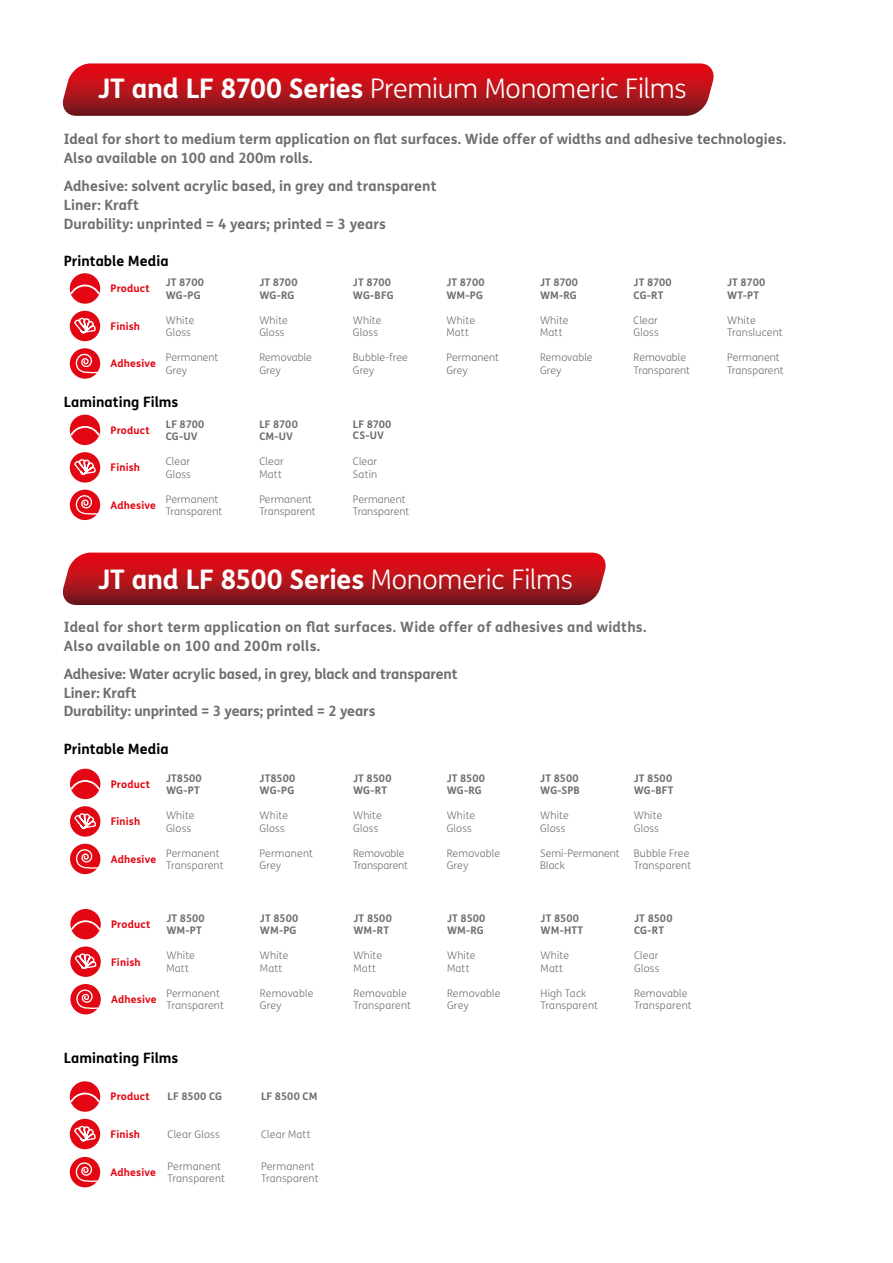
<style>
.page{position:relative;width:893px;height:1263px;background:#fff}
.page>*{position:absolute;margin:0;border:0;box-sizing:border-box;transform-origin:0 0}
.t1{font:300 27px "FS Me";letter-spacing:-.01em;color:#fff}
.t2{font:700 27px "FS Me";letter-spacing:-.01em;color:#fff}
.t3{font:700 14.25px/18.8px "FS Me";letter-spacing:.005em;color:#706f6f}
.t4{font:700 14.25px "FS Me";color:#000}
.t5{font:300 10.5px/12.6px "FS Me";letter-spacing:.01em;color:#706f6f}
.t6{font:700 10.5px/12.6px "FS Me";letter-spacing:.005em;color:#706f6f}
.t7{font:700 10.5px "FS Me";letter-spacing:.015em;color:#e30613}
.t8{font:300 10.5px/12.6px "FS Me";letter-spacing:-.015em;color:#706f6f}
.s1{font-weight:700}
.s2{font-weight:300}
</style>
<div class="page">
<svg style="left:62px;top:63px;width:652px;height:53px;background:#b51820"></svg>
<svg style="left:62px;top:553px;width:544px;height:52px;background:#b4161e"></svg>
<div style="left:70px;top:273px;width:30px;height:31px;background:#e20713;border-radius:50%"></div>
<svg style="left:70px;top:285px;width:30px;height:9px"></svg>
<div style="left:70px;top:311px;width:30px;height:30px;background:#e20713;border-radius:50%"></div>
<svg style="left:73px;top:317px;width:23px;height:20px"></svg>
<div style="left:70px;top:348px;width:30px;height:31px;background:#e20713;border-radius:50%"></div>
<svg style="left:73px;top:352px;width:25px;height:22px"></svg>
<div style="left:70px;top:415px;width:30px;height:30px;background:#e20713;border-radius:50%"></div>
<svg style="left:70px;top:426px;width:30px;height:9px"></svg>
<div style="left:70px;top:452px;width:30px;height:31px;background:#e20713;border-radius:50%"></div>
<svg style="left:73px;top:459px;width:23px;height:20px"></svg>
<div style="left:70px;top:490px;width:30px;height:30px;background:#e20713;border-radius:50%"></div>
<svg style="left:73px;top:493px;width:25px;height:22px"></svg>
<div style="left:70px;top:769px;width:30px;height:30px;background:#e20713;border-radius:50%"></div>
<svg style="left:70px;top:780px;width:30px;height:9px"></svg>
<div style="left:70px;top:806px;width:30px;height:31px;background:#e20713;border-radius:50%"></div>
<svg style="left:73px;top:812px;width:24px;height:21px"></svg>
<div style="left:70px;top:844px;width:30px;height:30px;background:#e20713;border-radius:50%"></div>
<svg style="left:74px;top:847px;width:25px;height:22px"></svg>
<div style="left:70px;top:1081px;width:30px;height:31px;background:#e20713;border-radius:50%"></div>
<svg style="left:70px;top:1092px;width:30px;height:10px"></svg>
<div style="left:70px;top:1119px;width:30px;height:30px;background:#e20713;border-radius:50%"></div>
<svg style="left:73px;top:1125px;width:23px;height:20px"></svg>
<div style="left:70px;top:1157px;width:30px;height:30px;background:#e20713;border-radius:50%"></div>
<svg style="left:73px;top:1160px;width:25px;height:22px"></svg>
<div style="left:70px;top:909px;width:31px;height:30px;background:#e20713;border-radius:50%"></div>
<svg style="left:71px;top:920px;width:30px;height:10px"></svg>
<svg style="left:70px;top:946px;width:31px;height:31px"></svg>
<svg style="left:73px;top:952px;width:24px;height:21px"></svg>
<div style="left:70px;top:984px;width:31px;height:30px;background:#e20713;border-radius:50%"></div>
<svg style="left:74px;top:987px;width:25px;height:22px"></svg>
<h1 class="t1" style="left:98px;top:70px;width:590px"><span class="s1">JT and LF 8700 Series</span> Premium Monomeric Films</h1>
<h2 class="t3" style="left:64px;top:129px;width:724px">Ideal for short to medium term application on flat surfaces. Wide offer of widths and adhesive technologies.<br>Also available on 100 and 200m rolls.</h2>
<h2 class="t3" style="left:64px;top:176px;width:374px">Adhesive: solvent acrylic based, in grey and transparent<br>Liner: Kraft<br>Durability: unprinted = 4 years; printed = 3 years</h2>
<h2 class="t4" style="left:64px;top:250px;width:106px">Printable Media</h2>
<p class="t7" style="left:111px;top:281px;width:41px">Product</p>
<p class="t6" style="left:166px;top:276px;width:40px">JT 8700<br>WG-PG</p>
<p class="t6" style="left:259px;top:276px;width:40px">JT 8700<br>WG-RG</p>
<p class="t6" style="left:353px;top:276px;width:42px">JT 8700<br>WG-BFG</p>
<p class="t6" style="left:446px;top:276px;width:40px">JT 8700<br>WM-PG</p>
<p class="t6" style="left:540px;top:276px;width:40px">JT 8700<br>WM-RG</p>
<p class="t6" style="left:634px;top:276px;width:40px">JT 8700<br>CG-RT</p>
<p class="t6" style="left:727px;top:276px;width:40px">JT 8700<br>WT-PT</p>
<p class="t7" style="left:111px;top:318px;width:31px">Finish</p>
<p class="t5" style="left:166px;top:313px;width:30px">White<br>Gloss</p>
<p class="t5" style="left:259px;top:313px;width:30px">White<br>Gloss</p>
<p class="t5" style="left:353px;top:313px;width:30px">White<br>Gloss</p>
<p class="t5" style="left:446px;top:313px;width:30px">White<br>Matt</p>
<p class="t5" style="left:540px;top:313px;width:30px">White<br>Matt</p>
<p class="t5" style="left:634px;top:313px;width:27px">Clear<br>Gloss</p>
<p class="t5" style="left:727px;top:313px;width:57px">White<br>Translucent</p>
<p class="t7" style="left:111px;top:356px;width:47px">Adhesive</p>
<p class="t5" style="left:166px;top:351px;width:54px">Permanent<br>Grey</p>
<p class="t5" style="left:259px;top:351px;width:54px">Removable<br>Grey</p>
<p class="t5" style="left:353px;top:351px;width:57px">Bubble-free<br>Grey</p>
<p class="t5" style="left:446px;top:351px;width:54px">Permanent<br>Grey</p>
<p class="t5" style="left:540px;top:351px;width:54px">Removable<br>Grey</p>
<p class="t5" style="left:634px;top:351px;width:58px">Removable<br>Transparent</p>
<p class="t5" style="left:727px;top:351px;width:58px">Permanent<br>Transparent</p>
<h2 class="t4" style="left:64px;top:391px;width:116px">Laminating Films</h2>
<p class="t7" style="left:111px;top:422px;width:41px">Product</p>
<p class="t6" style="left:166px;top:417px;width:40px">LF 8700<br>CG-UV</p>
<p class="t6" style="left:259px;top:417px;width:40px">LF 8700<br>CM-UV</p>
<p class="t6" style="left:353px;top:418px;width:40px;line-height:11.1px">LF 8700<br>CS-UV</p>
<p class="t7" style="left:111px;top:459px;width:31px">Finish</p>
<p class="t5" style="left:166px;top:455px;width:27px">Clear<br>Gloss</p>
<p class="t5" style="left:259px;top:455px;width:26px">Clear<br>Matt</p>
<p class="t5" style="left:353px;top:455px;width:26px">Clear<br>Satin</p>
<p class="t7" style="left:111px;top:497px;width:47px">Adhesive</p>
<p class="t5" style="left:166px;top:492px;width:58px">Permanent<br>Transparent</p>
<p class="t5" style="left:259px;top:492px;width:58px">Permanent<br>Transparent</p>
<p class="t5" style="left:353px;top:492px;width:58px">Permanent<br>Transparent</p>
<h1 class="t2" style="left:98px;top:558px;width:477px">JT and LF 8500 Series <span class="s2">Monomeric Films</span></h1>
<h2 class="t3" style="left:64px;top:617px;width:584px">Ideal for short term application on flat surfaces. Wide offer of adhesives and widths.<br>Also available on 100 and 200m rolls.</h2>
<h2 class="t3" style="left:64px;top:664px;width:395px">Adhesive: Water acrylic based, in grey, black and transparent<br>Liner: Kraft<br>Durability: unprinted = 3 years; printed = 2 years</h2>
<h2 class="t4" style="left:64px;top:738px;width:106px">Printable Media</h2>
<p class="t7" style="left:111px;top:776px;width:41px">Product</p>
<p class="t6" style="left:166px;top:771px;width:37px">JT8500<br>WG-PT</p>
<p class="t6" style="left:260px;top:771px;width:37px">JT8500<br>WG-PG</p>
<p class="t6" style="left:353px;top:771px;width:40px">JT 8500<br>WG-RT</p>
<p class="t6" style="left:447px;top:771px;width:40px">JT 8500<br>WG-RG</p>
<p class="t6" style="left:540px;top:771px;width:41px">JT 8500<br>WG-SPB</p>
<p class="t6" style="left:634px;top:771px;width:41px">JT 8500<br>WG-BFT</p>
<p class="t7" style="left:111px;top:813px;width:31px">Finish</p>
<p class="t5" style="left:166px;top:809px;width:30px">White<br>Gloss</p>
<p class="t5" style="left:260px;top:809px;width:30px">White<br>Gloss</p>
<p class="t5" style="left:353px;top:809px;width:30px">White<br>Gloss</p>
<p class="t5" style="left:447px;top:809px;width:30px">White<br>Gloss</p>
<p class="t5" style="left:540px;top:809px;width:30px">White<br>Gloss</p>
<p class="t5" style="left:634px;top:809px;width:30px">White<br>Gloss</p>
<p class="t7" style="left:111px;top:851px;width:47px">Adhesive</p>
<p class="t5" style="left:166px;top:846px;width:59px">Permanent<br>Transparent</p>
<p class="t5" style="left:260px;top:846px;width:55px">Permanent<br>Grey</p>
<p class="t8" style="left:353px;top:846px;width:56px">Removable<br>Transparent</p>
<p class="t5" style="left:447px;top:846px;width:55px">Removable<br>Grey</p>
<p class="t5" style="left:540px;top:846px;width:81px">Semi-Permanent<br>Black</p>
<p class="t5" style="left:634px;top:846px;width:59px">Bubble Free<br>Transparent</p>
<p class="t7" style="left:111px;top:916px;width:41px">Product</p>
<p class="t6" style="left:166px;top:911px;width:40px">JT 8500<br>WM-PT</p>
<p class="t6" style="left:260px;top:911px;width:40px">JT 8500<br>WM-PG</p>
<p class="t6" style="left:354px;top:911px;width:40px">JT 8500<br>WM-RT</p>
<p class="t6" style="left:447px;top:911px;width:40px">JT 8500<br>WM-RG</p>
<p class="t6" style="left:541px;top:911px;width:44px">JT 8500<br>WM-HTT</p>
<p class="t6" style="left:634px;top:911px;width:40px">JT 8500<br>CG-RT</p>
<p class="t7" style="left:111px;top:954px;width:31px">Finish</p>
<p class="t5" style="left:166px;top:949px;width:30px">White<br>Matt</p>
<p class="t5" style="left:260px;top:949px;width:30px">White<br>Matt</p>
<p class="t5" style="left:354px;top:949px;width:30px">White<br>Matt</p>
<p class="t5" style="left:447px;top:949px;width:30px">White<br>Matt</p>
<p class="t5" style="left:541px;top:949px;width:30px">White<br>Matt</p>
<p class="t5" style="left:634px;top:949px;width:27px">Clear<br>Gloss</p>
<p class="t7" style="left:111px;top:991px;width:47px">Adhesive</p>
<p class="t5" style="left:166px;top:986px;width:59px">Permanent<br>Transparent</p>
<p class="t5" style="left:260px;top:986px;width:55px">Removable<br>Grey</p>
<p class="t5" style="left:354px;top:986px;width:59px">Removable<br>Transparent</p>
<p class="t5" style="left:447px;top:986px;width:55px">Removable<br>Grey</p>
<p class="t5" style="left:541px;top:986px;width:59px">High Tack<br>Transparent</p>
<p class="t5" style="left:634px;top:986px;width:59px">Removable<br>Transparent</p>
<h2 class="t4" style="left:64px;top:1047px;width:116px">Laminating Films</h2>
<p class="t7" style="left:111px;top:1088px;width:41px">Product</p>
<p class="t6" style="left:168px;top:1090px;width:56px">LF 8500 CG</p>
<p class="t6" style="left:261px;top:1090px;width:58px">LF 8500 CM</p>
<p class="t7" style="left:111px;top:1126px;width:31px">Finish</p>
<p class="t5" style="left:168px;top:1128px;width:54px">Clear Gloss</p>
<p class="t5" style="left:261px;top:1128px;width:51px">Clear Matt</p>
<p class="t7" style="left:111px;top:1164px;width:47px">Adhesive</p>
<p class="t5" style="left:168px;top:1159px;width:59px">Permanent<br>Transparent</p>
<p class="t5" style="left:261px;top:1159px;width:59px">Permanent<br>Transparent</p>
</div>
